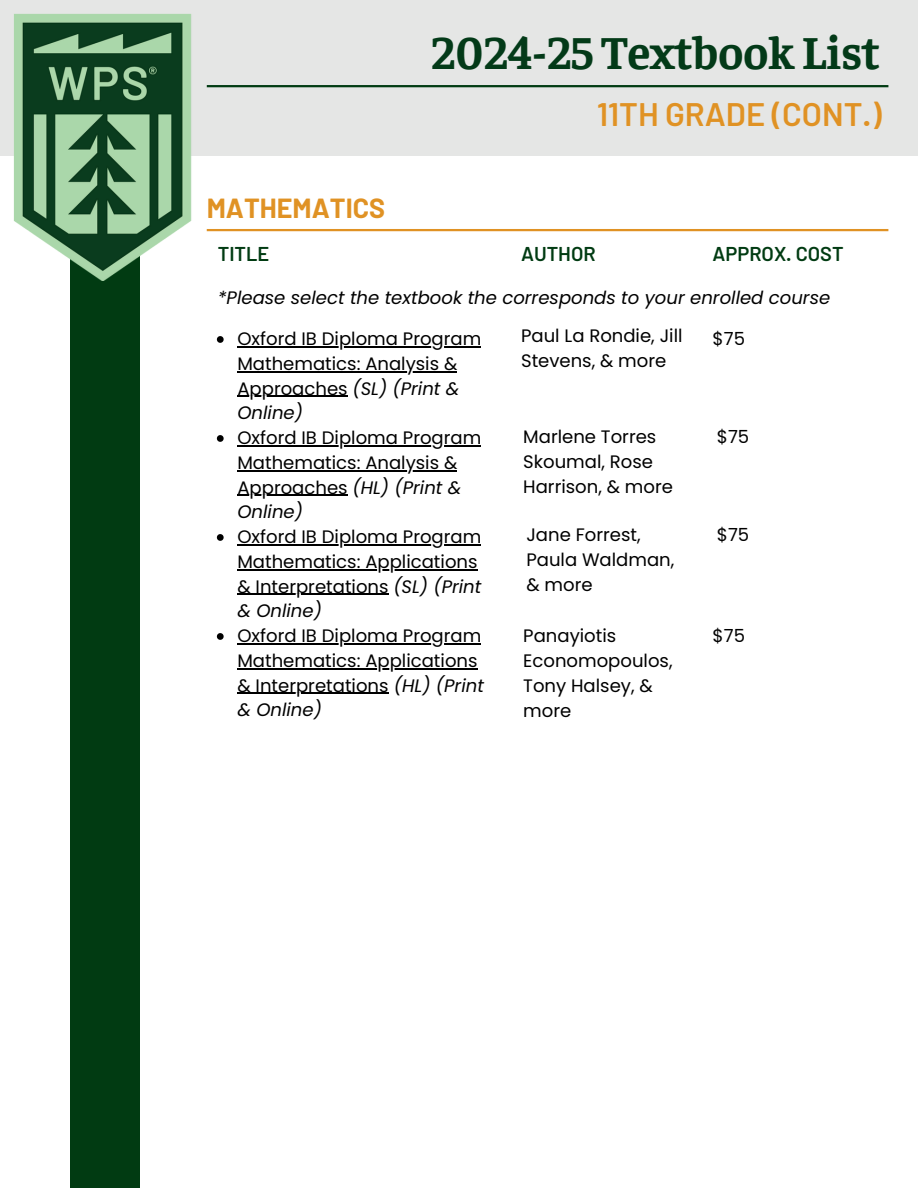
<style>
.page{position:relative;width:918px;height:1188px;background:#fff}
.page>*{position:absolute;margin:0;border:0;box-sizing:border-box;transform-origin:0 0}
.t1{font:700 46.95px "Faustina";color:#033a18}
.t2{font:600 32.55px "Barlow";color:#e09224}
.t3{font:700 27px "Barlow";color:#e09224}
.t4{font:600 19.95px "Barlow";color:#013b12}
.t5{font:18px/24.8px "Poppins";color:#000}
.t6{font:italic 18px/24.8px "Poppins";color:#000}
.s1{font-style:italic}
.s2{font-style:normal}
</style>
<div class="page">
<div style="left:70px;top:142px;width:70px;height:1046px;background:#013b12"></div>
<div style="left:0;top:0;width:918px;height:156px;background:#e5e6e5"></div>
<hr style="left:207px;top:85px;width:681px;height:2px;background:#013b12">
<img style="left:14px;top:14px;width:178px;height:266px">
<hr style="left:207px;top:229px;width:681px;height:2px;background:#e09224">
<svg style="left:217px;top:336px;width:7px;height:7px"></svg>
<hr style="left:237px;top:346px;width:244px;height:1px;background:#000">
<hr style="left:237px;top:371px;width:220px;height:1px;background:#000">
<hr style="left:237px;top:396px;width:111px;height:1px;background:#000">
<svg style="left:217px;top:435px;width:7px;height:7px"></svg>
<hr style="left:237px;top:445px;width:244px;height:1px;background:#000">
<hr style="left:237px;top:470px;width:220px;height:1px;background:#000">
<hr style="left:237px;top:495px;width:111px;height:1px;background:#000">
<svg style="left:217px;top:534px;width:7px;height:7px"></svg>
<hr style="left:237px;top:544px;width:244px;height:1px;background:#000">
<hr style="left:237px;top:569px;width:241px;height:1px;background:#000">
<hr style="left:237px;top:594px;width:152px;height:1px;background:#000">
<svg style="left:217px;top:633px;width:7px;height:7px"></svg>
<hr style="left:237px;top:643px;width:244px;height:1px;background:#000">
<hr style="left:237px;top:668px;width:241px;height:1px;background:#000">
<hr style="left:237px;top:693px;width:152px;height:1px;background:#000">
<h2 class="t1" style="left:431px;top:20px;width:450px">2024-25 Textbook List</h2>
<p class="t2" style="left:597px;top:93px;width:286px">11TH GRADE (CONT.)</p>
<h3 class="t3" style="left:207px;top:191px;width:180px">MATHEMATICS</h3>
<h4 class="t4" style="left:218px;top:241px;width:53px">TITLE</h4>
<h4 class="t4" style="left:521px;top:241px;width:76px">AUTHOR</h4>
<h4 class="t4" style="left:713px;top:241px;width:133px">APPROX. COST</h4>
<p class="t6" style="left:218px;top:285px;width:614px">*Please select the textbook the corresponds to your enrolled course</p>
<p class="t5" style="left:713px;top:326px;width:34px">$75</p>
<p class="t5" style="left:521px;top:323px;width:163px">Paul La Rondie, Jill<br>Stevens, &amp; more</p>
<p class="t5" style="left:237px;top:326px;width:245px">Oxford IB Diploma Program</p>
<p class="t5" style="left:237px;top:351px;width:221px">Mathematics: Analysis &amp;</p>
<p class="t5" style="left:237px;top:376px;width:245px">Approaches <span class="s1">(SL) (Print &amp;<br>Online)<br></span>Oxford IB Diploma Program</p>
<p class="t5" style="left:237px;top:450px;width:221px">Mathematics: Analysis &amp;</p>
<p class="t5" style="left:237px;top:475px;width:245px">Approaches <span class="s1">(HL) (Print &amp;<br>Online)<br></span>Oxford IB Diploma Program</p>
<p class="t5" style="left:237px;top:549px;width:242px">Mathematics: Applications</p>
<p class="t5" style="left:237px;top:574px;width:245px">&amp; Interpretations <span class="s1">(SL) (Print &amp; Online)<br></span>Oxford IB Diploma Program</p>
<p class="t5" style="left:237px;top:648px;width:242px">Mathematics: Applications</p>
<p class="t6" style="left:237px;top:673px;width:248px"><span class="s2">&amp; Interpretations</span> (HL) (Print &amp; Online)</p>
<p class="t5" style="left:717px;top:424px;width:34px">$75</p>
<p class="t5" style="left:523px;top:424px;width:151px">Marlene Torres<br>Skoumal, Rose<br>Harrison, &amp; more</p>
<p class="t5" style="left:526px;top:523px;width:150px">Jane Forrest,<br>Paula Waldman, &amp; more</p>
<p class="t5" style="left:717px;top:523px;width:34px">$75</p>
<p class="t5" style="left:523px;top:624px;width:151px">Panayiotis<br>Economopoulos,<br>Tony Halsey, &amp; more</p>
<p class="t5" style="left:713px;top:624px;width:34px">$75</p>
</div>
